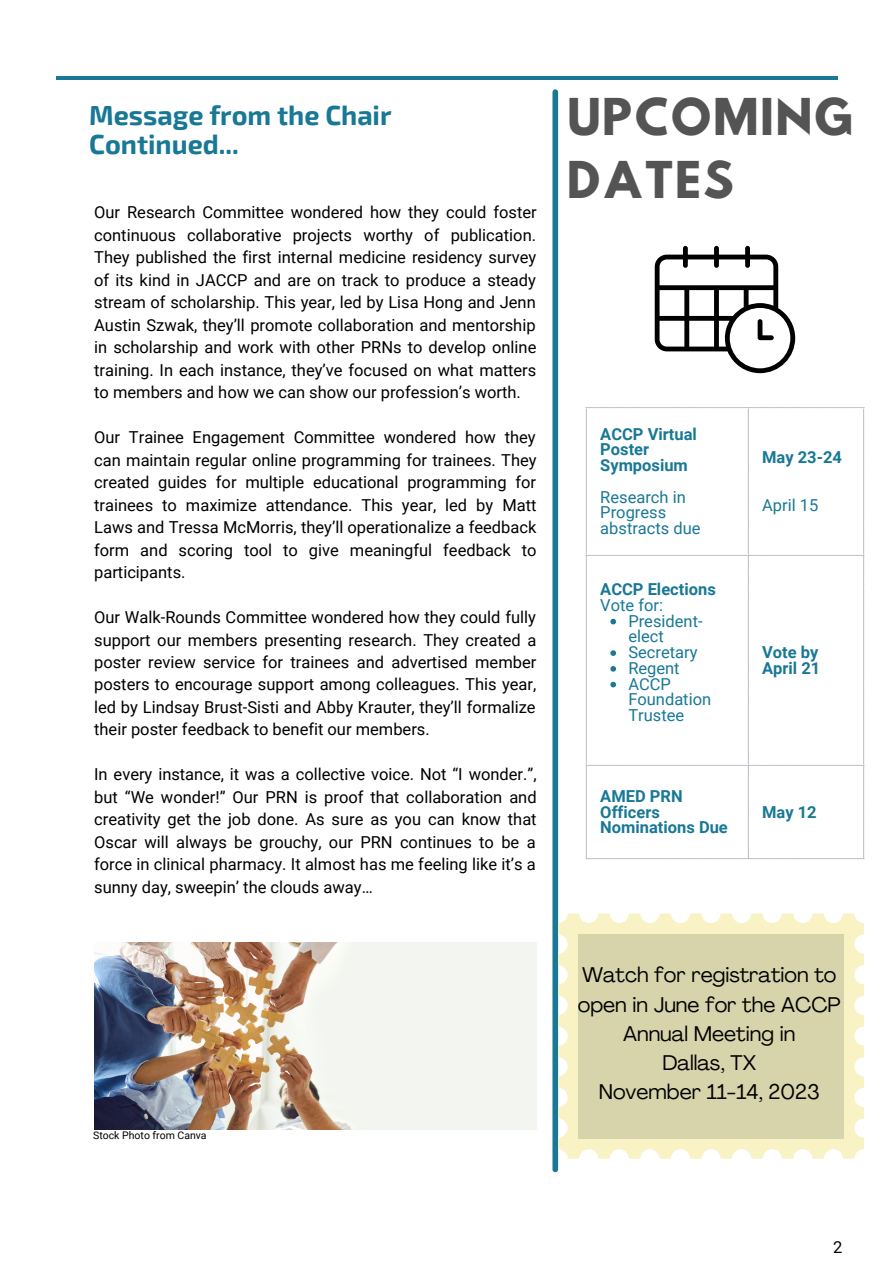
<style>
.page{position:relative;width:893px;height:1264px;background:#fff}
.page>*{position:absolute;margin:0;border:0;box-sizing:border-box;transform-origin:0 0}
.t1{font:45px/63px "Hussar Bd";color:#545454}
.t2{font:700 27px/29.2px "Exo 2";color:#187895}
.t3{font:21px/29.2px "Agrandir";color:#000;text-align:center}
.t4{font:16.5px/22.5px "Roboto";color:#000;text-align:justify}
.t5{font:16.5px/15.8px "Roboto";color:#187895}
.t6{font:700 16.5px/15.8px "Roboto";color:#187895}
.t7{font:10.5px "Roboto";color:#000}
</style>
<div class="page">
<hr style="left:56px;top:76px;width:781px;height:4px;background:#187895">
<div style="left:552px;top:92px;width:6px;height:1077px;background:#187895"></div>
<img style="left:94px;top:942px;width:442px;height:187px">
<svg style="left:585px;top:407px;width:163px;height:452px"></svg>
<svg style="left:749px;top:407px;width:115px;height:452px"></svg>
<svg style="left:654px;top:246px;width:141px;height:127px"></svg>
<svg style="left:558px;top:913px;width:305px;height:245px;fill:#f8f2c5"></svg>
<div style="left:578px;top:933px;width:265px;height:205px;background:#d7d3ab"></div>
<h2 class="t2" style="left:89px;top:99px;width:304px">Message from the Chair<br>Continued...</h2>
<p class="t4" style="left:94px;top:201px;width:444px">Our Research Committee wondered how they could foster continuous collaborative projects worthy of publication.<br>They published the first internal medicine residency survey of its kind in JACCP and are on track to produce a steady stream of scholarship. This year, led by Lisa Hong and Jenn Austin Szwak, they’ll promote collaboration and mentorship in scholarship and work with other PRNs to develop online training. In each instance, they’ve focused on what matters to members and how we can show our profession’s worth.</p>
<p class="t4" style="left:94px;top:426px;width:444px">Our Trainee Engagement Committee wondered how they can maintain regular online programming for trainees. They created guides for multiple educational programming for trainees to maximize attendance. This year, led by Matt Laws and Tressa McMorris, they’ll operationalize a feedback form and scoring tool to give meaningful feedback to participants.</p>
<p class="t4" style="left:94px;top:606px;width:443px">Our Walk-Rounds Committee wondered how they could fully support our members presenting research. They created a poster review service for trainees and advertised member posters to encourage support among colleagues. This year, led by Lindsay Brust-Sisti and Abby Krauter, they’ll formalize their poster feedback to benefit our members.</p>
<p class="t4" style="left:94px;top:763px;width:444px">In every instance, it was a collective voice. Not “I wonder.”, but “We wonder!” Our PRN is proof that collaboration and creativity get the job done. As sure as you can know that Oscar will always be grouchy, our PRN continues to be a force in clinical pharmacy. It almost has me feeling like it’s a sunny day, sweepin’ the clouds away…</p>
<p class="t7" style="left:93px;top:1129px;width:115px">Stock Photo from Canva</p>
<h1 class="t1" style="left:566px;top:91px;width:289px">UPCOMING<br>DATES</h1>
<p class="t6" style="left:600px;top:426px;width:98px">ACCP Virtual<br>Poster<br>Symposium</p>
<p class="t5" style="left:600px;top:489px;width:102px">Research in<br>Progress abstracts due</p>
<p class="t6" style="left:600px;top:581px;width:117px">ACCP Elections</p>
<p class="t5" style="left:600px;top:597px;width:64px">Vote for:</p>
<p class="t5" style="left:628px;top:613px;width:84px">President&shy;elect<br>Secretary<br>Regent<br>ACCP<br>Foundation<br>Trustee</p>
<p class="t6" style="left:600px;top:788px;width:129px">AMED PRN<br>Officers<br>Nominations Due</p>
<p class="t6" style="left:762px;top:450px;width:81px">May 23-24</p>
<p class="t5" style="left:762px;top:497px;width:58px">April 15</p>
<p class="t6" style="left:762px;top:644px;width:60px">Vote by<br>April 21</p>
<p class="t6" style="left:762px;top:804px;width:56px">May 12</p>
<p class="t3" style="left:577px;top:962px;width:264px">Watch for registration to open in June for the ACCP<br>Annual Meeting in<br>Dallas, TX<br>November 11-14, 2023</p>
<p class="t4" style="left:833px;top:1236px;width:11px">2</p>
</div>
